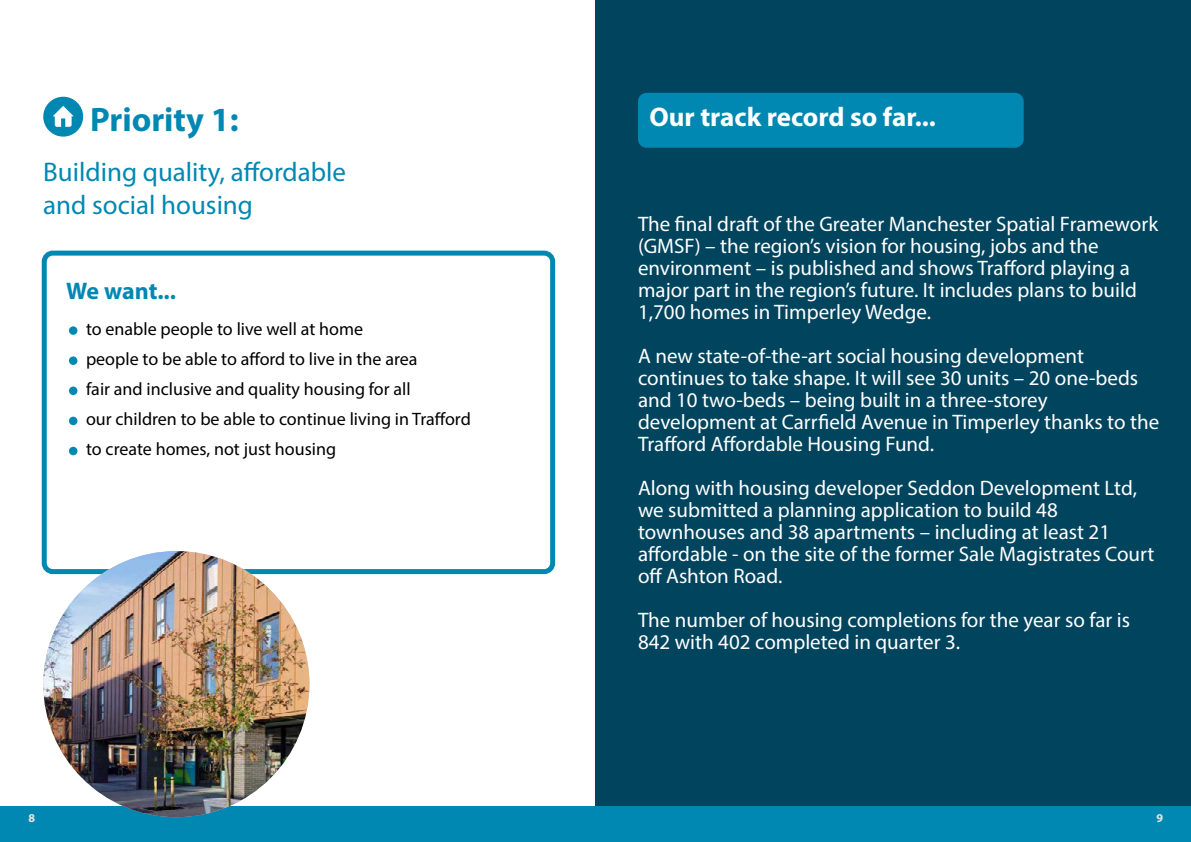
<style>
.page{position:relative;width:1191px;height:842px;background:#fff}
.page>*{position:absolute;margin:0;border:0;box-sizing:border-box;transform-origin:0 0}
.t1{font:700 34px "Myriad Pro";color:#0088b2}
.t2{font:27px/33px "Myriad Pro";color:#0088b2}
.t3{font:700 27px "Myriad Pro";color:#fff}
.t4{font:700 24px "Myriad Pro";letter-spacing:-.005em;color:#0088b2}
.t5{font:21px/22px "Myriad Pro";color:#fff}
.t6{font:18px/30.1px "Myriad Pro";color:#000}
.t7{font:700 12px "Myriad Pro";color:#e7e6e1}
</style>
<div class="page">
<div style="left:595px;top:0;width:596px;height:842px;background:#00445e"></div>
<div style="left:638px;top:93px;width:385px;height:55px;background:#0088b2;border-radius:9px"></div>
<div style="left:42px;top:251px;width:513px;height:323px;border:5px solid #0088b2;border-radius:9px"></div>
<div style="left:69px;top:326px;width:8px;height:9px;background:#0088b2;border-radius:50%"></div>
<div style="left:69px;top:356px;width:8px;height:9px;background:#0088b2;border-radius:50%"></div>
<div style="left:69px;top:387px;width:8px;height:8px;background:#0088b2;border-radius:50%"></div>
<div style="left:69px;top:417px;width:8px;height:8px;background:#0088b2;border-radius:50%"></div>
<div style="left:69px;top:447px;width:8px;height:8px;background:#0088b2;border-radius:50%"></div>
<div style="left:43px;top:97px;width:40px;height:40px;background:#0088b2;border-radius:50%"></div>
<svg style="left:53px;top:106px;width:21px;height:21px"></svg>
<div style="left:0;top:806px;width:1191px;height:36px;background:#0088b2"></div>
<img style="left:43px;top:551px;width:266px;height:266px;border-radius:133px">
<h1 class="t1" style="left:90px;top:97px;width:150px">Priority 1:</h1>
<p class="t3" style="left:649px;top:99px;width:288px">Our track record so far...</p>
<p class="t2" style="left:43px;top:155px;width:304px">Building quality, affordable and social housing</p>
<p class="t4" style="left:66px;top:275px;width:111px">We want...</p>
<p class="t6" style="left:86px;top:314px;width:386px">to enable people to live well at home<br>people to be able to afford to live in the area<br>fair and inclusive and quality housing for all<br>our children to be able to continue living in Trafford to create homes, not just housing</p>
<p class="t5" style="left:638px;top:212px;width:521px">The final draft of the Greater Manchester Spatial Framework (GMSF) – the region’s vision for housing, jobs and the environment – is published and shows Trafford playing a major part in the region’s future. It includes plans to build 1,700 homes in Timperley Wedge.</p>
<p class="t5" style="left:638px;top:344px;width:522px">A new state-of-the-art social housing development continues to take shape. It will see 30 units – 20 one-beds and 10 two-beds – being built in a three-storey development at Carrfield Avenue in Timperley thanks to the Trafford Affordable Housing Fund.</p>
<p class="t5" style="left:638px;top:476px;width:518px">Along with housing developer Seddon Development Ltd, we submitted a planning application to build 48 townhouses and 38 apartments – including at least 21 affordable - on the site of the former Sale Magistrates Court off Ashton Road.</p>
<p class="t5" style="left:638px;top:608px;width:493px">The number of housing completions for the year so far is<br>842 with 402 completed in quarter 3.</p>
<p class="t7" style="left:28px;top:810px;width:8px">8</p>
<p class="t7" style="left:1156px;top:810px;width:8px">9</p>
</div>
